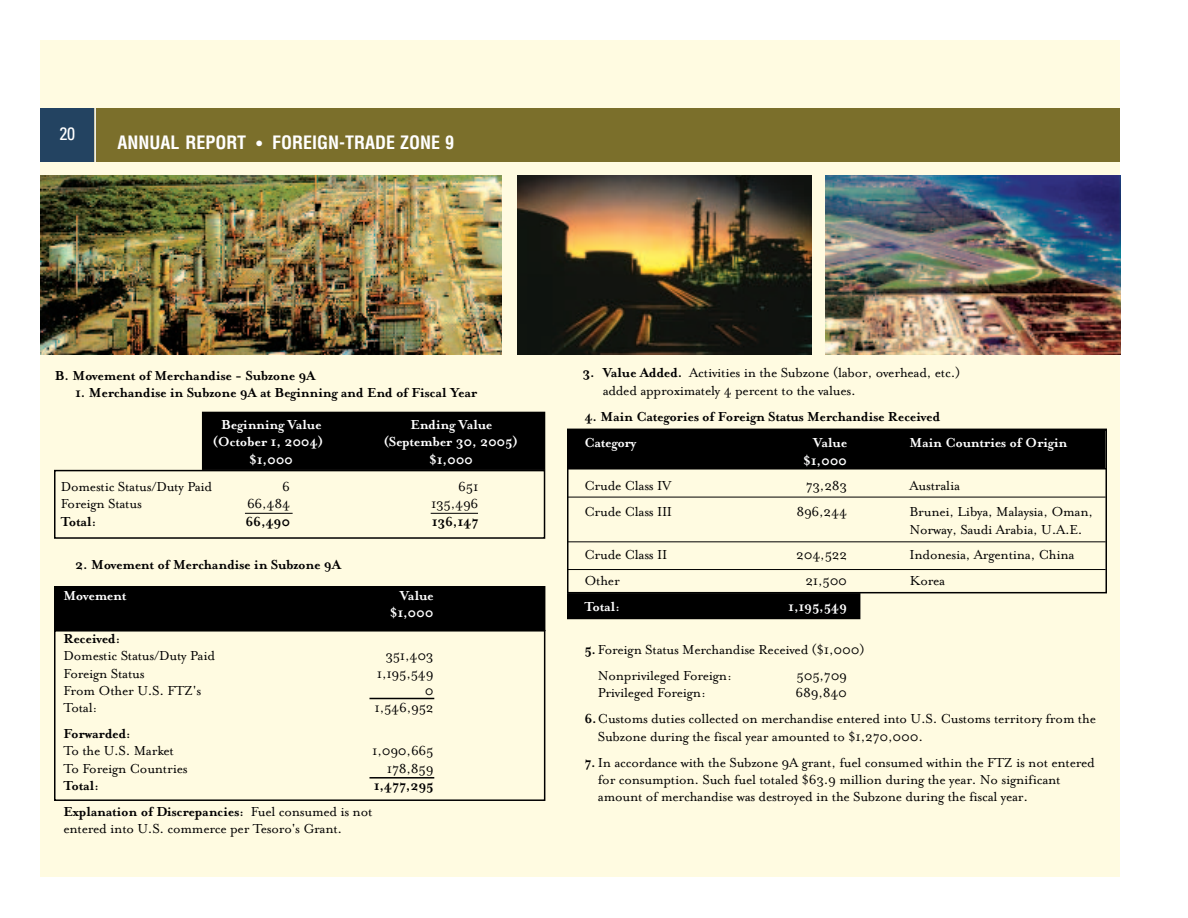
<style>
.page{position:relative;width:1188px;height:918px;background:#fff}
.page>*{position:absolute;margin:0;border:0;box-sizing:border-box;transform-origin:0 0}
.t1{font:700 condensed 18px "Helvetica";color:#fff}
.t2{font:condensed 18px "Univers";color:#fff}
.t3{font:15px/17.2px "Mrs Eaves Roman";letter-spacing:-.02em;color:#000}
.t4{font:700 15px "Mrs Eaves";letter-spacing:-.02em;color:#000}
.t5{font:700 15px/17.2px "Mrs Eaves";letter-spacing:-.02em;color:#fff;text-align:center}
.s1{font-size:15px}
.s2{font-family:"Mrs Eaves Roman";font-weight:400}
.s3{font-family:"Mrs Eaves";font-weight:700}
</style>
<div class="page">
<div style="left:40px;top:40px;width:1080px;height:838px;background:#fffbe1"></div>
<div style="left:40px;top:108px;width:1080px;height:54px;background:#7b6f2b"></div>
<div style="left:40px;top:108px;width:54px;height:54px;background:#234361"></div>
<hr style="left:94px;top:108px;width:2px;height:54px;background:#fff">
<img style="left:517px;top:176px;width:295px;height:178px">
<img style="left:40px;top:176px;width:461px;height:178px">
<img style="left:826px;top:176px;width:294px;height:178px">
<div style="left:203px;top:413px;width:341px;height:55px;background:#000"></div>
<div style="left:202px;top:412px;width:343px;height:58px;border:2px solid #000"></div>
<div style="left:54px;top:470px;width:491px;height:69px;border:2px solid #000"></div>
<div style="left:54px;top:630px;width:491px;height:171px;border:2px solid #000"></div>
<div style="left:56px;top:588px;width:488px;height:42px;background:#000"></div>
<div style="left:54px;top:586px;width:491px;height:45px;border:2px solid #000"></div>
<hr style="left:245px;top:513px;width:48px;height:1px;background:#000">
<hr style="left:431px;top:513px;width:47px;height:1px;background:#000">
<div style="left:567px;top:429px;width:540px;height:164px;border:2px solid #000"></div>
<div style="left:568px;top:595px;width:291px;height:23px;background:#000"></div>
<div style="left:567px;top:593px;width:293px;height:26px;border:2px solid #000"></div>
<div style="left:568px;top:430px;width:538px;height:38px;background:#000"></div>
<div style="left:567px;top:429px;width:540px;height:41px;border:2px solid #000"></div>
<hr style="left:567px;top:497px;width:539px;height:1px;background:#000">
<hr style="left:567px;top:541px;width:539px;height:1px;background:#000">
<hr style="left:567px;top:569px;width:539px;height:1px;background:#000">
<hr style="left:369px;top:698px;width:65px;height:1px;background:#000">
<hr style="left:369px;top:777px;width:65px;height:2px;background:#000">
<p class="t2" style="left:59px;top:127px;width:17px">20</p>
<p class="t1" style="left:117px;top:135px;width:338px">ANNUAL REPORT <span class="s1">•</span> FOREIGN-TRADE ZONE 9</p>
<p class="t4" style="left:55px;top:366px;width:262px">B. Movement of Merchandise - Subzone 9A</p>
<p class="t4" style="left:75px;top:383px;width:404px">1. Merchandise in Subzone 9A at Beginning and End of Fiscal Year</p>
<p class="t5" style="left:213px;top:415px;width:112px">Beginning Value (October 1, 2004) $1,000</p>
<p class="t5" style="left:384px;top:415px;width:136px">Ending Value (September 30, 2005) $1,000</p>
<p class="t3" style="left:61px;top:477px;width:153px">Domestic Status/Duty Paid</p>
<p class="t3" style="left:282px;top:477px;width:9px">6</p>
<p class="t3" style="left:458px;top:477px;width:22px">651</p>
<p class="t3" style="left:61px;top:495px;width:83px">Foreign Status</p>
<p class="t3" style="left:247px;top:495px;width:45px">66,484</p>
<p class="t3" style="left:431px;top:495px;width:49px">135,496</p>
<p class="t4" style="left:61px;top:512px;width:37px">Total:</p>
<p class="t4" style="left:246px;top:512px;width:46px">66,490</p>
<p class="t4" style="left:432px;top:512px;width:48px">136,147</p>
<p class="t4" style="left:75px;top:555px;width:267px">2. Movement of Merchandise in Subzone 9A</p>
<p class="t5" style="left:63px;top:586px;width:64px">Movement</p>
<p class="t5" style="left:390px;top:586px;width:45px;text-align:right">Value $1,000</p>
<p class="t4" style="left:63px;top:629px;width:58px">Received:</p>
<p class="t3" style="left:63px;top:647px;width:153px">Domestic Status/Duty Paid</p>
<p class="t3" style="left:385px;top:647px;width:50px">351,403</p>
<p class="t3" style="left:63px;top:664px;width:83px">Foreign Status</p>
<p class="t3" style="left:377px;top:664px;width:58px">1,195,549</p>
<p class="t3" style="left:63px;top:681px;width:139px">From Other U.S. FTZ's</p>
<p class="t3" style="left:425px;top:681px;width:10px">0</p>
<p class="t3" style="left:63px;top:698px;width:36px">Total:</p>
<p class="t3" style="left:375px;top:698px;width:61px">1,546,952</p>
<p class="t4" style="left:63px;top:724px;width:69px">Forwarded:</p>
<p class="t3" style="left:63px;top:742px;width:112px">To the U.S. Market</p>
<p class="t3" style="left:372px;top:742px;width:63px">1,090,665</p>
<p class="t3" style="left:63px;top:759px;width:126px">To Foreign Countries</p>
<p class="t3" style="left:387px;top:759px;width:48px">178,859</p>
<p class="t4" style="left:63px;top:776px;width:37px">Total:</p>
<p class="t4" style="left:374px;top:776px;width:61px">1,477,295</p>
<p class="t4" style="left:63px;top:802px;width:310px">Explanation of Discrepancies: <span class="s2">Fuel consumed is not</span></p>
<p class="t3" style="left:63px;top:819px;width:280px">entered into U.S. commerce per Tesoro's Grant.</p>
<p class="t3" style="left:603px;top:364px;width:359px;text-indent:-20px"><span class="s3">3. Value Added.</span> Activities in the Subzone (labor, overhead, etc.) added approximately 4 percent to the values.</p>
<p class="t4" style="left:584px;top:407px;width:357px">4. Main Categories of Foreign Status Merchandise Received</p>
<p class="t5" style="left:584px;top:433px;width:53px">Category</p>
<p class="t5" style="left:813px;top:433px;width:35px">Value</p>
<p class="t5" style="left:910px;top:433px;width:159px">Main Countries of Origin</p>
<p class="t5" style="left:804px;top:451px;width:45px">$1,000</p>
<p class="t3" style="left:584px;top:477px;width:88px">Crude Class IV</p>
<p class="t3" style="left:806px;top:477px;width:43px">73,283</p>
<p class="t3" style="left:910px;top:477px;width:52px">Australia</p>
<p class="t3" style="left:584px;top:502px;width:89px">Crude Class III</p>
<p class="t3" style="left:796px;top:502px;width:52px">896,244</p>
<p class="t3" style="left:910px;top:502px;width:185px">Brunei, Libya, Malaysia, Oman,<br>Norway, Saudi Arabia, U.A.E.</p>
<p class="t3" style="left:584px;top:546px;width:84px">Crude Class II</p>
<p class="t3" style="left:796px;top:546px;width:52px">204,522</p>
<p class="t3" style="left:910px;top:546px;width:166px">Indonesia, Argentina, China</p>
<p class="t3" style="left:584px;top:572px;width:37px">Other</p>
<p class="t3" style="left:805px;top:572px;width:43px">21,500</p>
<p class="t3" style="left:910px;top:572px;width:37px">Korea</p>
<p class="t5" style="left:584px;top:597px;width:37px">Total:</p>
<p class="t5" style="left:788px;top:597px;width:60px">1,195,549</p>
<p class="t3" style="left:598px;top:636px;width:268px;line-height:26px;text-indent:-14px"><span class="s3">5.</span>Foreign Status Merchandise Received ($1,000)<br>Nonprivileged Foreign:</p>
<p class="t3" style="left:797px;top:666px;width:52px">505,709</p>
<p class="t3" style="left:584px;top:679px;width:513px;line-height:26px;text-indent:211px">689,840<br><span class="s3">6.</span>Customs duties collected on merchandise entered into U.S. Customs territory from the</p>
<p class="t3" style="left:584px;top:722px;width:512px;line-height:26px;text-indent:14px">Subzone during the fiscal year amounted to $1,270,000.<br><span class="s3">7.</span>In accordance with the Subzone 9A grant, fuel consumed within the FTZ is not entered</p>
<p class="t3" style="left:598px;top:770px;width:464px">for consumption. Such fuel totaled $63.9 million during the year. No significant amount of merchandise was destroyed in the Subzone during the fiscal year.</p>
<p class="t3" style="left:598px;top:684px;width:110px">Privileged Foreign:</p>
</div>
